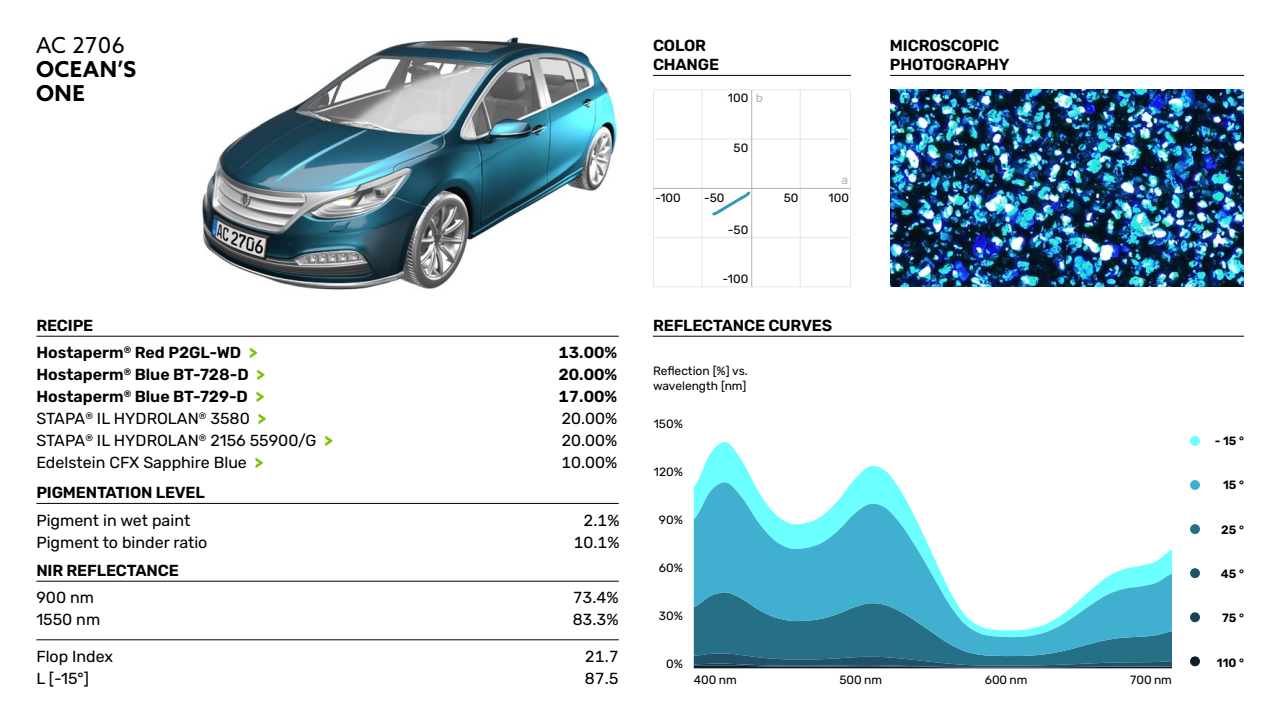
<style>
.page{position:relative;width:1280px;height:720px;background:#fff}
.page>*{position:absolute;margin:0;border:0;box-sizing:border-box;transform-origin:0 0}
.t1{font:700 22px "Azo Sans";letter-spacing:.02em;color:#000}
.t2{font:22px "Azo Sans";letter-spacing:.015em;color:#000}
.t3{font:16px "Rubik";color:#000}
.Text_Rubik_16pt{font:600 16px "Rubik";letter-spacing:-.01em;color:#000}
.t4{font:12px/14.4px "Rubik";color:#000}
.running_title_GOTHAM{font:600 12px "Rubik";color:#000}
.t5{font:12px "Rubik";color:#b3b3b3}
.s1{font-weight:800;color:#7cc400}
</style>
<div class="page">
<img style="left:202px;top:37px;width:416px;height:253px">
<img style="left:890px;top:89px;width:354px;height:198px">
<hr style="left:890px;top:75px;width:354px;height:1px;background:#000">
<hr style="left:36px;top:336px;width:583px;height:1px;background:#000">
<hr style="left:36px;top:503px;width:583px;height:1px;background:#000">
<hr style="left:36px;top:581px;width:583px;height:1px;background:#000">
<hr style="left:36px;top:640px;width:583px;height:1px;background:#000">
<hr style="left:653px;top:75px;width:198px;height:1px;background:#000">
<svg style="left:653px;top:89px;width:198px;height:198px"></svg>
<hr style="left:751px;top:90px;width:1px;height:197px;background:#b3b3b3">
<hr style="left:653px;top:188px;width:198px;height:1px;background:#b3b3b3">
<svg style="left:710px;top:189px;width:43px;height:29px"></svg>
<hr style="left:653px;top:336px;width:591px;height:1px;background:#000">
<svg style="left:697px;top:442px;width:198px;height:40px"></svg>
<svg style="left:694px;top:482px;width:478px;height:110px"></svg>
<svg style="left:694px;top:592px;width:478px;height:76px;background:#4997ad"></svg>
<div style="left:1190px;top:480px;width:10px;height:10px;background:#41afd0;border-radius:50%"></div>
<div style="left:1190px;top:524px;width:10px;height:10px;background:#257087;border-radius:50%"></div>
<div style="left:1190px;top:568px;width:10px;height:10px;background:#215168;border-radius:50%"></div>
<div style="left:1190px;top:612px;width:10px;height:10px;background:#1b4156;border-radius:50%"></div>
<div style="left:1190px;top:656px;width:10px;height:10px;background:#0b1f2a;border-radius:50%"></div>
<div style="left:1190px;top:436px;width:10px;height:10px;background:#6bffff;border-radius:50%"></div>
<p class="t2" style="left:36px;top:31px;width:90px">AC 2706</p>
<p class="t1" style="left:36px;top:55px;width:102px">OCEAN’S</p>
<p class="t1" style="left:36px;top:79px;width:50px">ONE</p>
<p class="Text_Rubik_16pt" style="left:36px;top:316px;width:58px">RECIPE</p>
<p class="Text_Rubik_16pt" style="left:36px;top:344px;width:223px">Hostaperm<sup>®</sup> Red P2GL-WD <span class="s1">&gt;</span></p>
<p class="Text_Rubik_16pt" style="left:558px;top:344px;width:60px">13.00%</p>
<p class="Text_Rubik_16pt" style="left:36px;top:366px;width:230px">Hostaperm<sup>®</sup> Blue BT-728-D <span class="s1">&gt;</span></p>
<p class="Text_Rubik_16pt" style="left:558px;top:366px;width:60px">20.00%</p>
<p class="Text_Rubik_16pt" style="left:36px;top:388px;width:229px">Hostaperm<sup>®</sup> Blue BT-729-D <span class="s1">&gt;</span></p>
<p class="Text_Rubik_16pt" style="left:558px;top:388px;width:60px">17.00%</p>
<p class="t3" style="left:36px;top:410px;width:231px">STAPA<sup>®</sup> IL HYDROLAN<sup>®</sup> 3580 <span class="s1">&gt;</span></p>
<p class="t3" style="left:561px;top:410px;width:57px">20.00%</p>
<p class="t3" style="left:36px;top:432px;width:298px">STAPA<sup>®</sup> IL HYDROLAN<sup>®</sup> 2156 55900/G <span class="s1">&gt;</span></p>
<p class="t3" style="left:561px;top:432px;width:57px">20.00%</p>
<p class="t3" style="left:36px;top:454px;width:228px">Edelstein CFX Sapphire Blue <span class="s1">&gt;</span></p>
<p class="t3" style="left:561px;top:454px;width:57px">10.00%</p>
<p class="Text_Rubik_16pt" style="left:36px;top:484px;width:170px">PIGMENTATION LEVEL</p>
<p class="t3" style="left:36px;top:511px;width:155px">Pigment in wet paint</p>
<p class="t3" style="left:584px;top:511px;width:38px">2.1%</p>
<p class="t3" style="left:36px;top:533px;width:173px">Pigment to binder ratio</p>
<p class="t3" style="left:574px;top:533px;width:47px">10.1%</p>
<p class="Text_Rubik_16pt" style="left:36px;top:561px;width:144px">NIR REFLECTANCE</p>
<p class="t3" style="left:36px;top:589px;width:59px">900 nm</p>
<p class="t3" style="left:573px;top:589px;width:47px">73.4%</p>
<p class="t3" style="left:36px;top:611px;width:65px">1550 nm</p>
<p class="t3" style="left:573px;top:611px;width:47px">83.3%</p>
<p class="t3" style="left:36px;top:648px;width:78px">Flop Index</p>
<p class="t3" style="left:585px;top:648px;width:35px">21.7</p>
<p class="t3" style="left:36px;top:670px;width:54px">L [-15°]</p>
<p class="t3" style="left:585px;top:670px;width:35px">87.5</p>
<p class="Text_Rubik_16pt" style="left:653px;top:36px;width:55px">COLOR</p>
<p class="Text_Rubik_16pt" style="left:653px;top:56px;width:68px">CHANGE</p>
<p class="t4" style="left:728px;top:91px;width:22px">100</p>
<p class="t5" style="left:756px;top:91px;width:9px">b</p>
<p class="t4" style="left:734px;top:141px;width:16px">50</p>
<p class="t4" style="left:655px;top:191px;width:27px">-100</p>
<p class="t4" style="left:704px;top:191px;width:22px">-50</p>
<p class="t4" style="left:784px;top:191px;width:16px">50</p>
<p class="t4" style="left:728px;top:223px;width:22px">-50</p>
<p class="t4" style="left:723px;top:272px;width:27px">-100</p>
<p class="t5" style="left:842px;top:173px;width:8px">a</p>
<p class="t4" style="left:829px;top:191px;width:22px">100</p>
<p class="Text_Rubik_16pt" style="left:653px;top:316px;width:181px">REFLECTANCE CURVES</p>
<p class="t4" style="left:653px;top:364px;width:96px">Reflection [%] vs. wavelength [nm]</p>
<p class="t4" style="left:654px;top:417px;width:31px">150%</p>
<p class="t4" style="left:654px;top:465px;width:30px">120%</p>
<p class="t4" style="left:659px;top:513px;width:25px">90%</p>
<p class="t4" style="left:659px;top:561px;width:25px">60%</p>
<p class="t4" style="left:659px;top:609px;width:25px">30%</p>
<p class="t4" style="left:666px;top:657px;width:18px">0%</p>
<p class="Text_Rubik_16pt" style="left:890px;top:36px;width:111px">MICROSCOPIC</p>
<p class="Text_Rubik_16pt" style="left:890px;top:56px;width:121px">PHOTOGRAPHY</p>
<p class="t4" style="left:694px;top:673px;width:45px">400 nm</p>
<p class="t4" style="left:839px;top:673px;width:44px">500 nm</p>
<p class="t4" style="left:985px;top:673px;width:44px">600 nm</p>
<p class="t4" style="left:1130px;top:673px;width:43px">700 nm</p>
<p class="running_title_GOTHAM" style="left:1215px;top:434px;width:31px">- 15 °</p>
<p class="running_title_GOTHAM" style="left:1223px;top:478px;width:22px">15 °</p>
<p class="running_title_GOTHAM" style="left:1221px;top:523px;width:24px">25 °</p>
<p class="running_title_GOTHAM" style="left:1221px;top:567px;width:25px">45 °</p>
<p class="running_title_GOTHAM" style="left:1222px;top:611px;width:23px">75 °</p>
<p class="running_title_GOTHAM" style="left:1217px;top:656px;width:29px">110 °</p>
</div>
